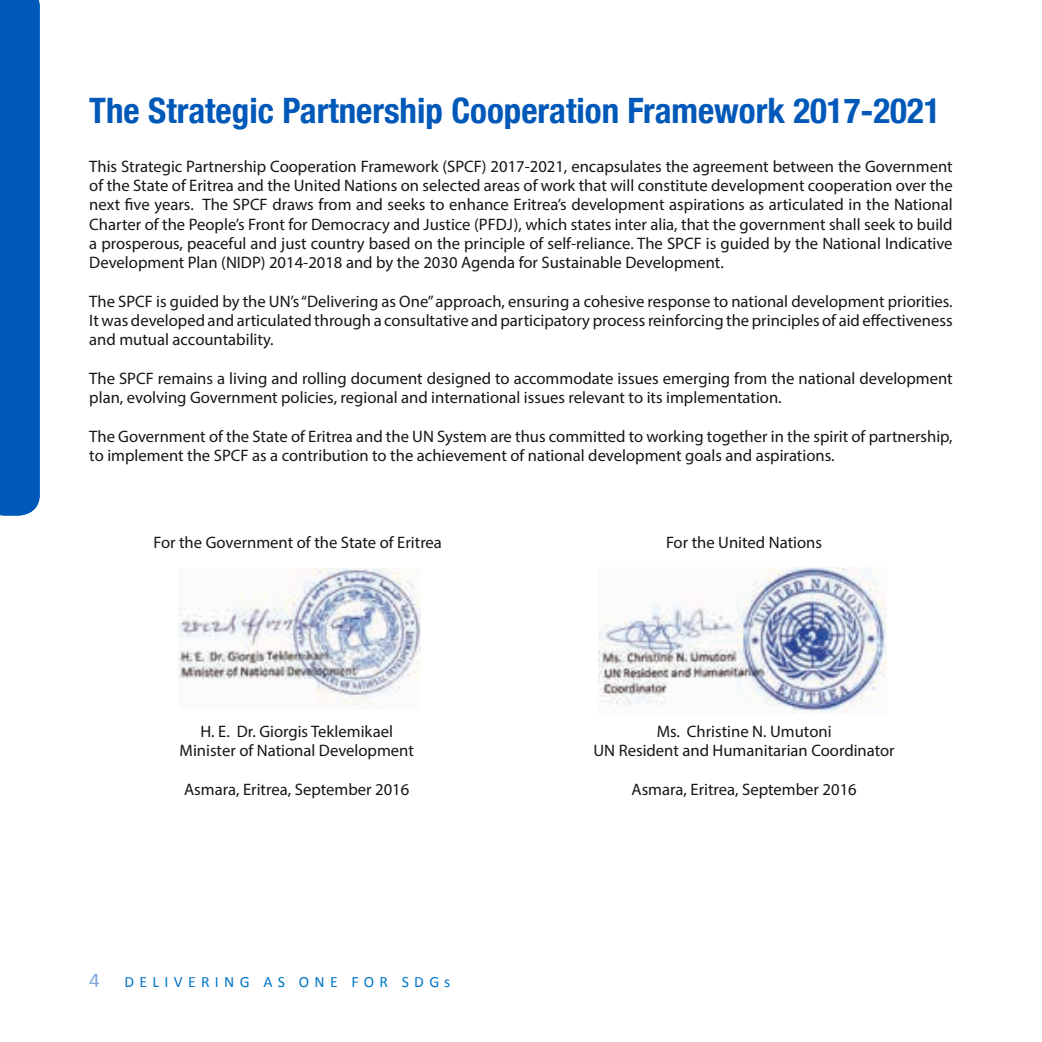
<style>
.page{position:relative;width:1042px;height:1042px;background:#fff}
.page>*{position:absolute;margin:0;border:0;box-sizing:border-box;transform-origin:0 0}
.t1{font:700 condensed 35px "Helvetica Neue";color:#0058b8}
.t2{font:16.62px/19.2px "Myriad Pro";color:#181419;text-align:justify}
.t3{font:15.75px "Calibri";letter-spacing:.34em;color:#0076c7}
.s1{font-size:21px;color:#7ca6dc}
</style>
<div class="page">
<div style="left:0;top:0;width:40px;height:515px;background:#0058b8"></div>
<img style="left:178px;top:569px;width:242px;height:138px">
<img style="left:598px;top:567px;width:289px;height:146px">
<h1 class="t1" style="left:89px;top:81px;width:853px">The Strategic Partnership Cooperation Framework 2017-2021</h1>
<p class="t2" style="left:89px;top:156px;width:865px">This Strategic Partnership Cooperation Framework (SPCF) 2017-2021, encapsulates the agreement between the Government of the State of Eritrea and the United Nations on selected areas of work that will constitute development cooperation over the next five years. The SPCF draws from and seeks to enhance Eritrea’s development aspirations as articulated in the National Charter of the People’s Front for Democracy and Justice (PFDJ), which states inter alia, that the government shall seek to build a prosperous, peaceful and just country based on the principle of self-reliance. The SPCF is guided by the National Indicative Development Plan (NIDP) 2014-2018 and by the 2030 Agenda for Sustainable Development.</p>
<p class="t2" style="left:89px;top:291px;width:865px">The SPCF is guided by the UN’s “Delivering as One” approach, ensuring a cohesive response to national development priorities.<br>It was developed and articulated through a consultative and participatory process reinforcing the principles of aid effectiveness and mutual accountability.</p>
<p class="t2" style="left:89px;top:368px;width:865px">The SPCF remains a living and rolling document designed to accommodate issues emerging from the national development plan, evolving Government policies, regional and international issues relevant to its implementation.</p>
<p class="t2" style="left:89px;top:426px;width:865px">The Government of the State of Eritrea and the UN System are thus committed to working together in the spirit of partnership, to implement the SPCF as a contribution to the achievement of national development goals and aspirations.</p>
<p class="t2" style="left:153px;top:533px;width:290px">For the Government of the State of Eritrea</p>
<p class="t2" style="left:666px;top:533px;width:157px">For the United Nations</p>
<p class="t2" style="left:179px;top:722px;width:236px;text-align:center">H. E. Dr. Giorgis Teklemikael<br>Minister of National Development</p>
<p class="t2" style="left:184px;top:779px;width:227px">Asmara, Eritrea, September 2016</p>
<p class="t3" style="left:89px;top:972px;width:363px"><span class="s1">4</span> DELIVERING AS ONE FOR SDGs</p>
<p class="t2" style="left:593px;top:722px;width:303px;text-align:center">Ms. Christine N. Umutoni<br>UN Resident and Humanitarian Coordinator</p>
<p class="t2" style="left:631px;top:779px;width:227px">Asmara, Eritrea, September 2016</p>
</div>
